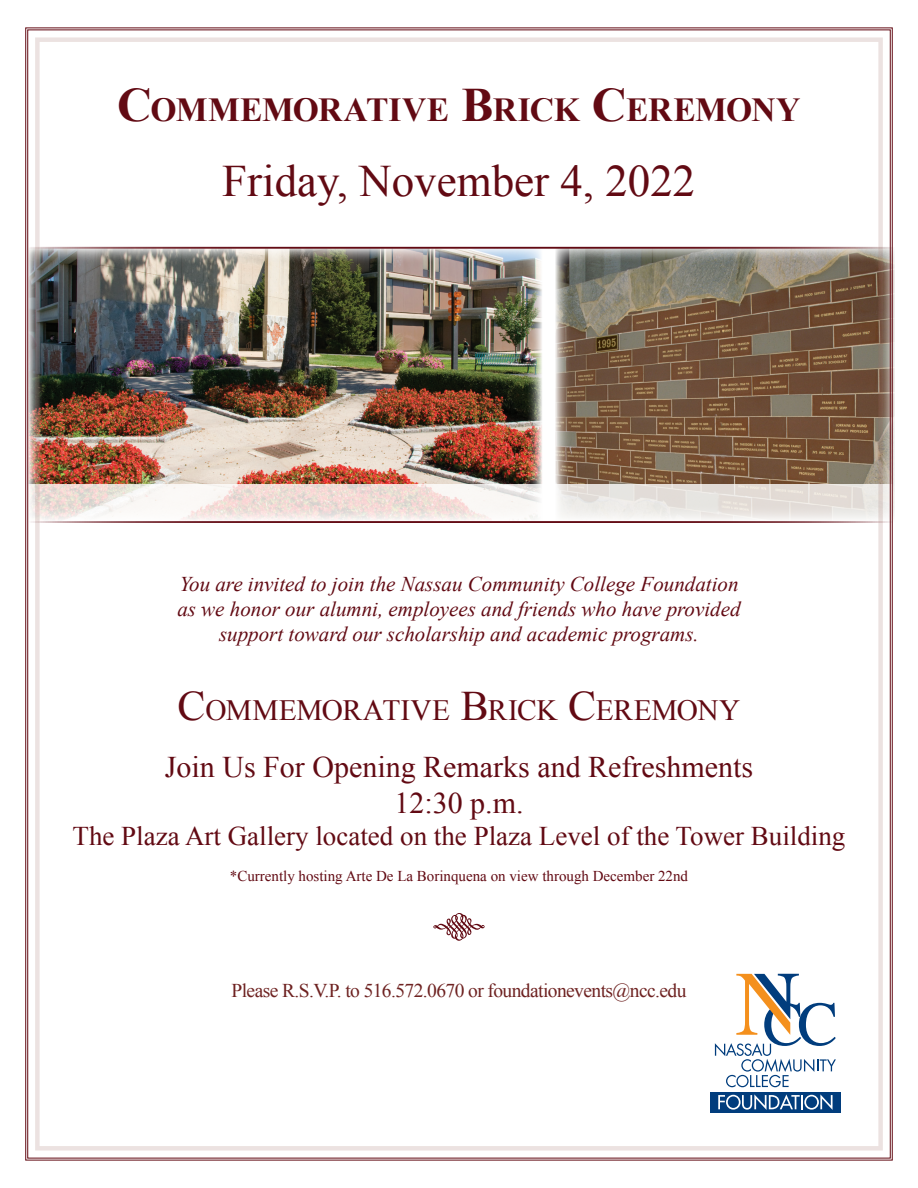
<style>
.page{position:relative;width:918px;height:1188px;background:#fff}
.page>*{position:absolute;margin:0;border:0;box-sizing:border-box;transform-origin:0 0}
.t1{font:54px "Nymphette";color:#620a13}
.t2{font:45px "Times New Roman";color:#620a13}
.t3{font:700 33.6px "Times New Roman";letter-spacing:-.015em;color:#620a13}
.t4{font:30px "Times New Roman";color:#620a13}
.t5{font:29.4px "Times New Roman";letter-spacing:-.01em;color:#620a13}
.t6{font:27px "Times New Roman";color:#620a13}
.t7{font:italic 21px/25.2px "Times New Roman";color:#620a13;text-align:center}
.t8{font:19.5px "Times New Roman";letter-spacing:-.03em;color:#6e2221}
.t9{font:15px "Times New Roman";color:#620a13}
.s1{font-size:48px}
.s2{font-size:42px}
</style>
<div class="page">
<img style="left:25px;top:27px;width:868px;height:1134px">
<svg style="left:715px;top:974px;width:121px;height:113px"></svg>
<div style="left:710px;top:1092px;width:131px;height:20px;background:#013d7d"></div>
<svg style="left:718px;top:1094px;width:115px;height:16px"></svg>
<p class="t3" style="left:117px;top:87px;width:685px"><span class="s1">C</span>OMMEMORATIVE <span class="s1">B</span>RICK <span class="s1">C</span>EREMONY</p>
<p class="t2" style="left:222px;top:150px;width:475px">Friday, November 4, 2022</p>
<p class="t7" style="left:177px;top:571px;width:565px">You are invited to join the Nassau Community College Foundation as we honor our alumni, employees and friends who have provided support toward our scholarship and academic programs.</p>
<p class="t5" style="left:178px;top:691px;width:564px"><span class="s2">C</span>OMMEMORATIVE <span class="s2">B</span>RICK <span class="s2">C</span>EREMONY</p>
<p class="t4" style="left:165px;top:746px;width:590px">Join Us For Opening Remarks and Refreshments</p>
<p class="t4" style="left:394px;top:782px;width:131px">12:30 p.m.</p>
<p class="t6" style="left:73px;top:818px;width:774px">The Plaza Art Gallery located on the Plaza Level of the Tower Building</p>
<p class="t9" style="left:230px;top:866px;width:460px">*Currently hosting Arte De La Borinquena on view through December 22nd</p>
<p class="t1" style="left:432px;top:897px;width:55px">q</p>
<p class="t8" style="left:232px;top:977px;width:456px">Please R.S.V.P. to 516.572.0670 or foundationevents@ncc.edu</p>
</div>
